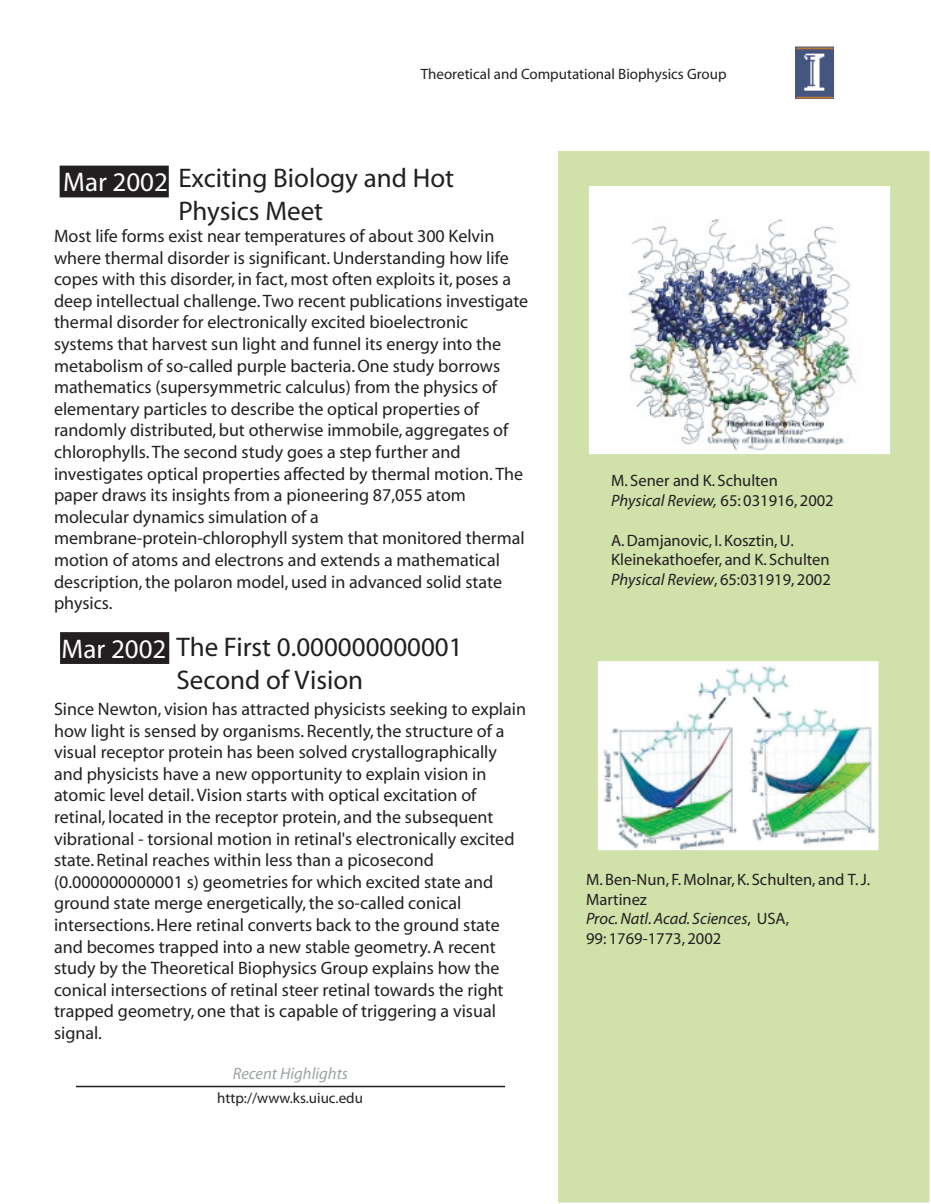
<style>
.page{position:relative;width:931px;height:1204px;background:#fff}
.page>*{position:absolute;margin:0;border:0;box-sizing:border-box;transform-origin:0 0}
.t1{font:27px/32.4px "Myriad";color:#231f20}
.t2{font:27px "Myriad";color:#fff}
.t3{font:18px/21.6px "Myriad";color:#231f20}
.t4{font:16.5px/19.8px "Myriad";color:#231f20}
.t5{font:italic 16.5px "Myriad";color:#9ca4a5}
.t6{font:700 15px "Helvetica";color:#231f20}
.t7{font:15px "Myriad";color:#231f20}
.s1{color:#fff}
.s2{font-style:italic}
</style>
<div class="page">
<div style="left:557px;top:150px;width:373px;height:1053px;background:#d0e1aa"></div>
<div style="left:556px;top:149px;width:375px;height:1055px;border:2px solid #fff"></div>
<svg style="left:76px;top:1085px;width:429px;height:3px"></svg>
<div style="left:60px;top:632px;width:109px;height:32px;background:#231f20"></div>
<div style="left:60px;top:166px;width:109px;height:31px;background:#231f20"></div>
<img style="left:795px;top:46px;width:39px;height:53px">
<img style="left:589px;top:186px;width:301px;height:268px">
<img style="left:598px;top:661px;width:280px;height:189px">
<p class="t6" style="left:421px;top:66px;width:307px">Theoretical and Computational Biophysics Group</p>
<h1 class="t2" style="left:63px;top:169px;width:106px">Mar 2002</h1>
<h1 class="t1" style="left:178px;top:163px;width:277px">Exciting Biology and Hot<br>Physics Meet</h1>
<p class="t3" style="left:54px;top:226px;width:475px">Most life forms exist near temperatures of about 300 Kelvin where thermal disorder is significant. Understanding how life copes with this disorder, in fact, most often exploits it, poses a deep intellectual challenge. Two recent publications investigate thermal disorder for electronically excited bioelectronic systems that harvest sun light and funnel its energy into the metabolism of so-called purple bacteria. One study borrows mathematics (supersymmetric calculus) from the physics of elementary particles to describe the optical properties of randomly distributed, but otherwise immobile, aggregates of chlorophylls. The second study goes a step further and investigates optical properties affected by thermal motion. The paper draws its insights from a pioneering 87,055 atom molecular dynamics simulation of a membrane-protein-chlorophyll system that monitored thermal motion of atoms and electrons and extends a mathematical description, the polaron model, used in advanced solid state physics.</p>
<h1 class="t1" style="left:62px;top:632px;width:402px"><span class="s1">Mar 2002</span> The First 0.000000000001</h1>
<h1 class="t1" style="left:176px;top:665px;width:188px">Second of Vision</h1>
<p class="t3" style="left:54px;top:699px;width:473px">Since Newton, vision has attracted physicists seeking to explain how light is sensed by organisms. Recently, the structure of a visual receptor protein has been solved crystallographically and physicists have a new opportunity to explain vision in atomic level detail. Vision starts with optical excitation of retinal, located in the receptor protein, and the subsequent vibrational - torsional motion in retinal's electronically excited state. Retinal reaches within less than a picosecond (0.000000000001 s) geometries for which excited state and ground state merge energetically, the so-called conical intersections. Here retinal converts back to the ground state and becomes trapped into a new stable geometry. A recent study by the Theoretical Biophysics Group explains how the conical intersections of retinal steer retinal towards the right trapped geometry, one that is capable of triggering a visual signal.</p>
<p class="t5" style="left:233px;top:1065px;width:117px">Recent Highlights</p>
<p class="t7" style="left:217px;top:1091px;width:147px">http://www.ks.uiuc.edu</p>
<p class="t4" style="left:611px;top:472px;width:224px">M. Sener and K. Schulten<br><span class="s2">Physical Review,</span> 65: 031916, 2002</p>
<p class="t4" style="left:611px;top:531px;width:221px">A. Damjanovic, I. Kosztin, U.<br>Kleinekathoefer, and K. Schulten<br><span class="s2">Physical Review</span>, 65:031919, 2002</p>
<p class="t4" style="left:586px;top:870px;width:286px">M. Ben-Nun, F. Molnar, K. Schulten, and T. J.<br>Martinez<br><span class="s2">Proc. Natl. Acad. Sciences</span>, USA,<br>99: 1769-1773, 2002</p>
</div>
